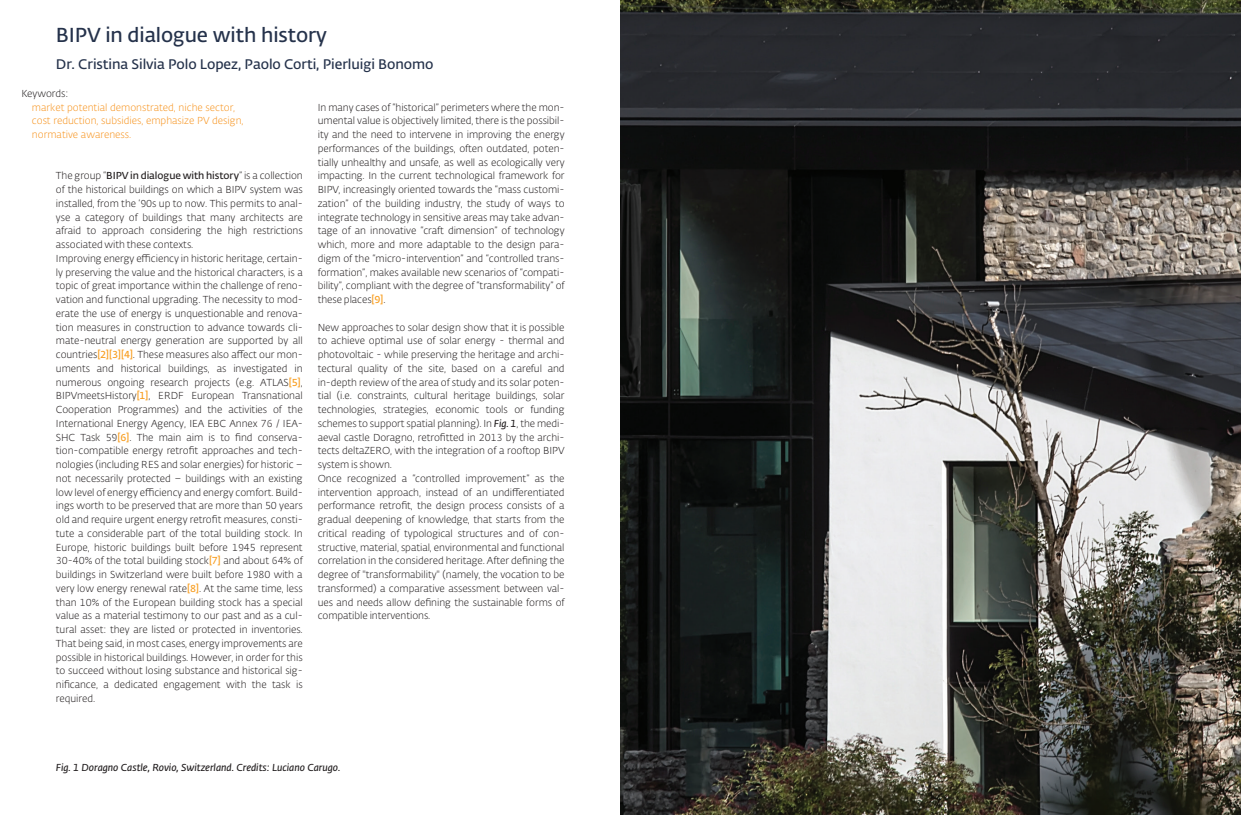
<style>
.page{position:relative;width:1241px;height:815px;background:#fff}
.page>*{position:absolute;margin:0;border:0;box-sizing:border-box;transform-origin:0 0}
.bandiera_2_colonne_b{font:600 20px "SUPSI Fedra Sans";letter-spacing:-.005em;color:#25324b}
.bandiera_2_colonne_b-2{font:600 13.75px "SUPSI Fedra Sans";letter-spacing:-.005em;color:#25324b}
.testo_generico_Itali{font:300 10px/13.8px "SUPSI Fedra Sans";letter-spacing:-.005em;color:#231f20;text-align:justify}
._3_colonne_nero{font:300 10px "SUPSI Fedra Sans";color:#f7931d}
.bandiera_2_colonne_b-3{font:italic 600 10px "SUPSI Fedra Sans";letter-spacing:-.005em;color:#231f20}
._3_colonne_nero-2{font:300 10px "SUPSI Fedra Sans";color:#231f20}
.s1{font-weight:600}
.s2{font-weight:600;color:#f89c1c}
.s3{font-weight:600;font-style:italic}
</style>
<div class="page">
<img style="left:620px;top:0;width:620px;height:815px">
<p class="bandiera_2_colonne_b" style="left:56px;top:23px;width:272px">BIPV in dialogue with history</p>
<p class="bandiera_2_colonne_b-2" style="left:56px;top:56px;width:379px">Dr. Cristina Silvia Polo Lopez, Paolo Corti, Pierluigi Bonomo</p>
<p class="_3_colonne_nero-2" style="left:21px;top:87px;width:48px">Keywords:</p>
<p class="_3_colonne_nero" style="left:32px;top:100px;width:205px">market potential demonstrated, niche sector,</p>
<p class="_3_colonne_nero" style="left:32px;top:114px;width:213px">cost reduction, subsidies, emphasize PV design,</p>
<p class="_3_colonne_nero" style="left:32px;top:128px;width:101px">normative awareness.</p>
<p class="testo_generico_Itali" style="left:56px;top:169px;width:248px">The group “<span class="s1">BIPV in dialogue with history</span>” is a collection of the historical buildings on which a BIPV system was installed, from the ‘90s up to now. This permits to anal&shy;yse a category of buildings that many architects are afraid to approach considering the high restrictions associated with these contexts.</p>
<p class="testo_generico_Itali" style="left:56px;top:251px;width:248px">Improving energy efficiency in historic heritage, certain&shy;ly preserving the value and the historical characters, is a topic of great importance within the challenge of reno&shy;vation and functional upgrading. The necessity to mod&shy;erate the use of energy is unquestionable and renova&shy;tion measures in construction to advance towards cli&shy;mate-neutral energy generation are supported by all countries<span class="s2">[2][3][4]</span>. These measures also affect our mon&shy;uments and historical buildings, as investigated in numerous ongoing research projects (e.g. ATLAS<span class="s2">[5]</span>, BIPVmeetsHistory<span class="s2">[1]</span>, ERDF European Transnational Cooperation Programmes) and the activities of the International Energy Agency, IEA EBC Annex 76 / IEA-SHC Task 59<span class="s2">[6]</span>. The main aim is to find conserva&shy;tion-compatible energy retrofit approaches and tech&shy;nologies (including RES and solar energies) for historic – not necessarily protected – buildings with an existing low level of energy efficiency and energy comfort. Build&shy;ings worth to be preserved that are more than 50 years old and require urgent energy retrofit measures, consti&shy;tute a considerable part of the total building stock. In Europe, historic buildings built before 1945 represent 30-40% of the total building stock<span class="s2">[7]</span> and about 64% of buildings in Switzerland were built before 1980 with a very low energy renewal rate<span class="s2">[8]</span>. At the same time, less than 10% of the European building stock has a special value as a material testimony to our past and as a cul&shy;tural asset: they are listed or protected in inventories.<br>That being said, in most cases, energy improvements are possible in historical buildings. However, in order for this to succeed without losing substance and historical sig&shy;nificance, a dedicated engagement with the task is required.</p>
<p class="testo_generico_Itali" style="left:318px;top:100px;width:248px">In many cases of “historical” perimeters where the mon&shy;umental value is objectively limited, there is the possibil&shy;ity and the need to intervene in improving the energy performances of the buildings, often outdated, poten&shy;tially unhealthy and unsafe, as well as ecologically very impacting. In the current technological framework for BIPV, increasingly oriented towards the “mass customi&shy;zation” of the building industry, the study of ways to integrate technology in sensitive areas may take advan&shy;tage of an innovative “craft dimension” of technology which, more and more adaptable to the design para&shy;digm of the “micro-intervention” and “controlled trans&shy;formation”, makes available new scenarios of “compati&shy;bility”, compliant with the degree of “transformability” of these places<span class="s2">[9]</span>.</p>
<p class="testo_generico_Itali" style="left:318px;top:320px;width:248px">New approaches to solar design show that it is possible to achieve optimal use of solar energy - thermal and photovoltaic - while preserving the heritage and archi&shy;tectural quality of the site, based on a careful and in-depth review of the area of study and its solar poten&shy;tial (i.e. constraints, cultural heritage buildings, solar technologies, strategies, economic tools or funding schemes to support spatial planning). In <span class="s3">Fig. 1</span>, the medi&shy;aeval castle Doragno, retrofitted in 2013 by the archi&shy;tects deltaZERO, with the integration of a rooftop BIPV system is shown.</p>
<p class="testo_generico_Itali" style="left:318px;top:471px;width:248px">Once recognized a “controlled improvement” as the intervention approach, instead of an undifferentiated performance retrofit, the design process consists of a gradual deepening of knowledge, that starts from the critical reading of typological structures and of con&shy;structive, material, spatial, environmental and functional correlation in the considered heritage. After defining the degree of "transformability" (namely, the vocation to be transformed) a comparative assessment between val&shy;ues and needs allow defining the sustainable forms of compatible interventions.</p>
<p class="bandiera_2_colonne_b-3" style="left:56px;top:760px;width:286px">Fig. 1 Doragno Castle, Rovio, Switzerland. Credits: Luciano Carugo.</p>
</div>
